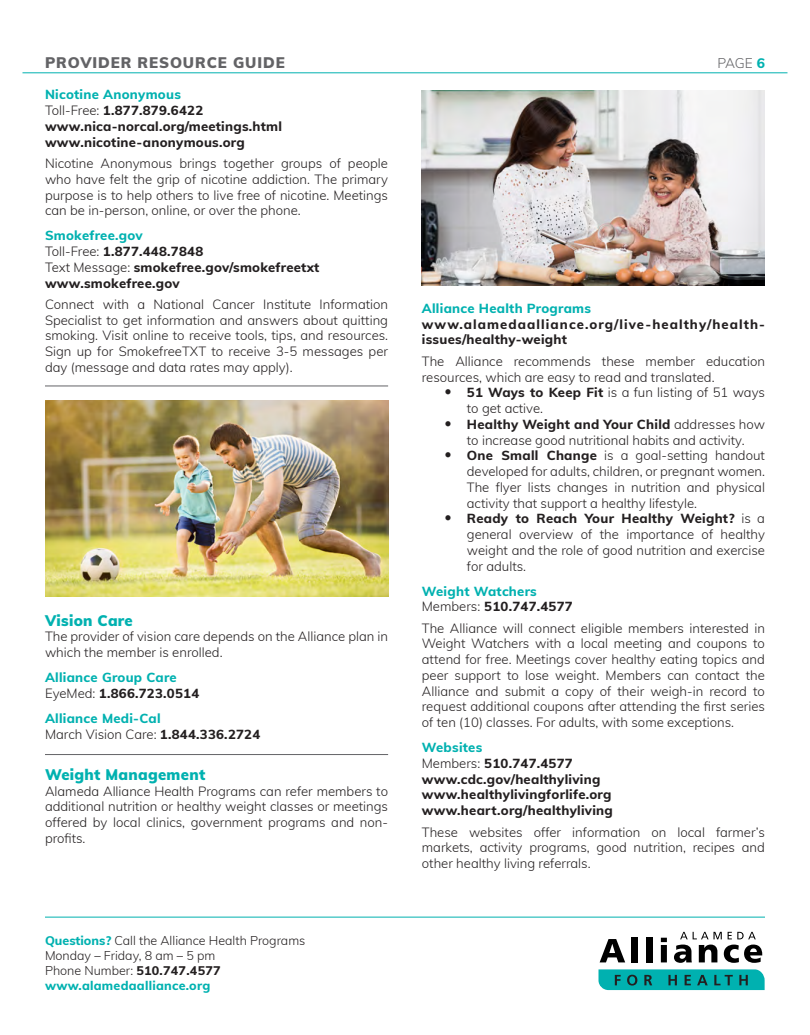
<style>
.page{position:relative;width:810px;height:1035px;background:#fff}
.page>*{position:absolute;margin:0;border:0;box-sizing:border-box;transform-origin:0 0}
.Subhead_1{font:900 15px "Muli";letter-spacing:.02em;color:#00b1b0}
.t1{font:900 15px "Muli";letter-spacing:.06em;color:#636366}
.t2{font:300 13.75px "Muli";color:#636366}
.Subhead_1-2{font:300 13.12px/15.8px "Muli";color:#231f20;text-align:justify}
.Subhead_1-3{font:800 13.12px "Muli";letter-spacing:.02em;color:#231f20}
.Subhead_1-4{font:800 13.12px "Muli";letter-spacing:.02em;color:#00b1b0}
.Subhead_1-5{font:800 13.12px/15.8px "Muli";letter-spacing:.08em;color:#231f20}
.t3{font:300 12.5px/15px "Muli";color:#231f20}
.s1{font-weight:800;color:#00b1b0}
.s2{font-weight:300}
.s3{font-family:"Frutiger";font-size:15px}
.s4{font-weight:800}
</style>
<div class="page">
<svg style="left:600px;top:939px;width:25px;height:23px"></svg>
<div style="left:632px;top:937px;width:6px;height:25px;background:#000"></div>
<div style="left:646px;top:937px;width:6px;height:25px;background:#000"></div>
<svg style="left:661px;top:938px;width:6px;height:24px"></svg>
<svg style="left:674px;top:945px;width:18px;height:18px"></svg>
<svg style="left:699px;top:945px;width:18px;height:17px"></svg>
<svg style="left:724px;top:945px;width:38px;height:18px"></svg>
<svg style="left:599px;top:969px;width:166px;height:21px;background:#0ca2a2"></svg>
<svg style="left:680px;top:932px;width:42px;height:7px"></svg>
<svg style="left:728px;top:932px;width:28px;height:7px"></svg>
<hr style="left:45px;top:917px;width:720px;height:1px;background:#00b1b0">
<hr style="left:22px;top:72px;width:766px;height:1px;background:#00b1b0">
<img style="left:45px;top:401px;width:343px;height:195px">
<img style="left:422px;top:90px;width:343px;height:195px">
<hr style="left:45px;top:386px;width:343px;height:1px;background:#636366">
<hr style="left:45px;top:754px;width:343px;height:1px;background:#636366">
<p class="t1" style="left:45px;top:51px;width:241px">PROVIDER RESOURCE GUIDE</p>
<p class="t2" style="left:717px;top:53px;width:49px">PAGE <span class="s1">6</span></p>
<p class="Subhead_1-4" style="left:45px;top:85px;width:137px">Nicotine Anonymous</p>
<p class="Subhead_1-3" style="left:45px;top:101px;width:160px"><span class="s2">Toll-Free:</span> 1.877.879.6422</p>
<p class="Subhead_1-3" style="left:45px;top:117px;width:239px">www.nica-norcal.org/meetings.html</p>
<p class="Subhead_1-3" style="left:45px;top:132px;width:201px">www.nicotine-anonymous.org</p>
<p class="Subhead_1-2" style="left:45px;top:155px;width:345px">Nicotine Anonymous brings together groups of people who have felt the grip of nicotine addiction. The primary purpose is to help others to live free of nicotine. Meetings can be in-person, online, or over the phone.</p>
<p class="Subhead_1-4" style="left:45px;top:226px;width:99px">Smokefree.gov</p>
<p class="Subhead_1-3" style="left:45px;top:242px;width:160px"><span class="s2">Toll-Free:</span> 1.877.448.7848</p>
<p class="Subhead_1-3" style="left:45px;top:257px;width:276px"><span class="s2">Text Message:</span> smokefree.gov/smokefreetxt</p>
<p class="Subhead_1-3" style="left:45px;top:273px;width:136px">www.smokefree.gov</p>
<p class="Subhead_1-2" style="left:45px;top:296px;width:345px">Connect with a National Cancer Institute Information Specialist to get information and answers about quitting smoking. Visit online to receive tools, tips, and resources.<br>Sign up for SmokefreeTXT to receive 3-5 messages per day (message and data rates may apply).</p>
<p class="Subhead_1-4" style="left:422px;top:299px;width:171px">Alliance Health Programs</p>
<p class="Subhead_1-5" style="left:422px;top:316px;width:345px">www.alamedaalliance.org/live-healthy/health&shy;issues/healthy-weight</p>
<p class="Subhead_1-2" style="left:422px;top:353px;width:345px">The Alliance recommends these member education resources, which are easy to read and translated.</p>
<p class="Subhead_1-2" style="left:467px;top:384px;width:300px;text-indent:-22px"><span class="s3">•</span> <span class="s4">51 Ways to Keep Fit</span> is a fun listing of 51 ways to get active.</p>
<p class="Subhead_1-2" style="left:444px;top:416px;width:322px;text-align:center"><span class="s3">•</span> <span class="s4">Healthy Weight and Your Child</span> addresses how to increase good nutritional habits and activity.</p>
<p class="Subhead_1-2" style="left:467px;top:447px;width:300px;text-indent:-22px"><span class="s3">•</span> <span class="s4">One Small Change</span> is a goal-setting handout developed for adults, children, or pregnant women.<br>The flyer lists changes in nutrition and physical activity that support a healthy lifestyle.</p>
<p class="Subhead_1-2" style="left:467px;top:510px;width:300px;text-indent:-22px"><span class="s3">•</span> <span class="s4">Ready to Reach Your Healthy Weight?</span> is a general overview of the importance of healthy weight and the role of good nutrition and exercise for adults.</p>
<p class="Subhead_1-4" style="left:422px;top:581px;width:117px">Weight Watchers</p>
<p class="Subhead_1-3" style="left:422px;top:597px;width:152px"><span class="s2">Members:</span> 510.747.4577</p>
<p class="Subhead_1-2" style="left:422px;top:620px;width:345px">The Alliance will connect eligible members interested in Weight Watchers with a local meeting and coupons to attend for free. Meetings cover healthy eating topics and peer support to lose weight. Members can contact the Alliance and submit a copy of their weigh-in record to request additional coupons after attending the first series of ten (10) classes. For adults, with some exceptions.</p>
<p class="Subhead_1-4" style="left:422px;top:738px;width:62px">Websites</p>
<p class="Subhead_1-3" style="left:422px;top:754px;width:152px"><span class="s2">Members:</span> 510.747.4577</p>
<p class="Subhead_1-3" style="left:422px;top:769px;width:180px">www.cdc.gov/healthyliving</p>
<p class="Subhead_1-3" style="left:422px;top:785px;width:191px">www.healthylivingforlife.org</p>
<p class="Subhead_1-3" style="left:422px;top:801px;width:193px">www.heart.org/healthyliving</p>
<p class="Subhead_1-2" style="left:422px;top:823px;width:345px">These websites offer information on local farmer’s markets, activity programs, good nutrition, recipes and other healthy living referrals.</p>
<p class="Subhead_1" style="left:45px;top:609px;width:89px">Vision Care</p>
<p class="Subhead_1-2" style="left:45px;top:628px;width:345px">The provider of vision care depends on the Alliance plan in which the member is enrolled.</p>
<p class="Subhead_1-4" style="left:45px;top:668px;width:133px">Alliance Group Care</p>
<p class="Subhead_1-3" style="left:45px;top:683px;width:156px"><span class="s2">EyeMed:</span> 1.866.723.0514</p>
<p class="Subhead_1-4" style="left:45px;top:708px;width:117px">Alliance Medi-Cal</p>
<p class="Subhead_1-2" style="left:45px;top:725px;width:217px">March Vision Care: <span class="s4">1.844.336.2724</span></p>
<p class="Subhead_1" style="left:45px;top:763px;width:162px">Weight Management</p>
<p class="Subhead_1-2" style="left:45px;top:782px;width:345px">Alameda Alliance Health Programs can refer members to additional nutrition or healthy weight classes or meetings offered by local clinics, government programs and non&shy;profits.</p>
<p class="t3" style="left:45px;top:932px;width:262px"><span class="s1">Questions?</span> Call the Alliance Health Programs<br>Monday – Friday, 8 am – 5 pm<br>Phone Number: <span class="s4">510.747.4577 </span><span class="s1">www.alamedaalliance.org</span></p>
</div>
